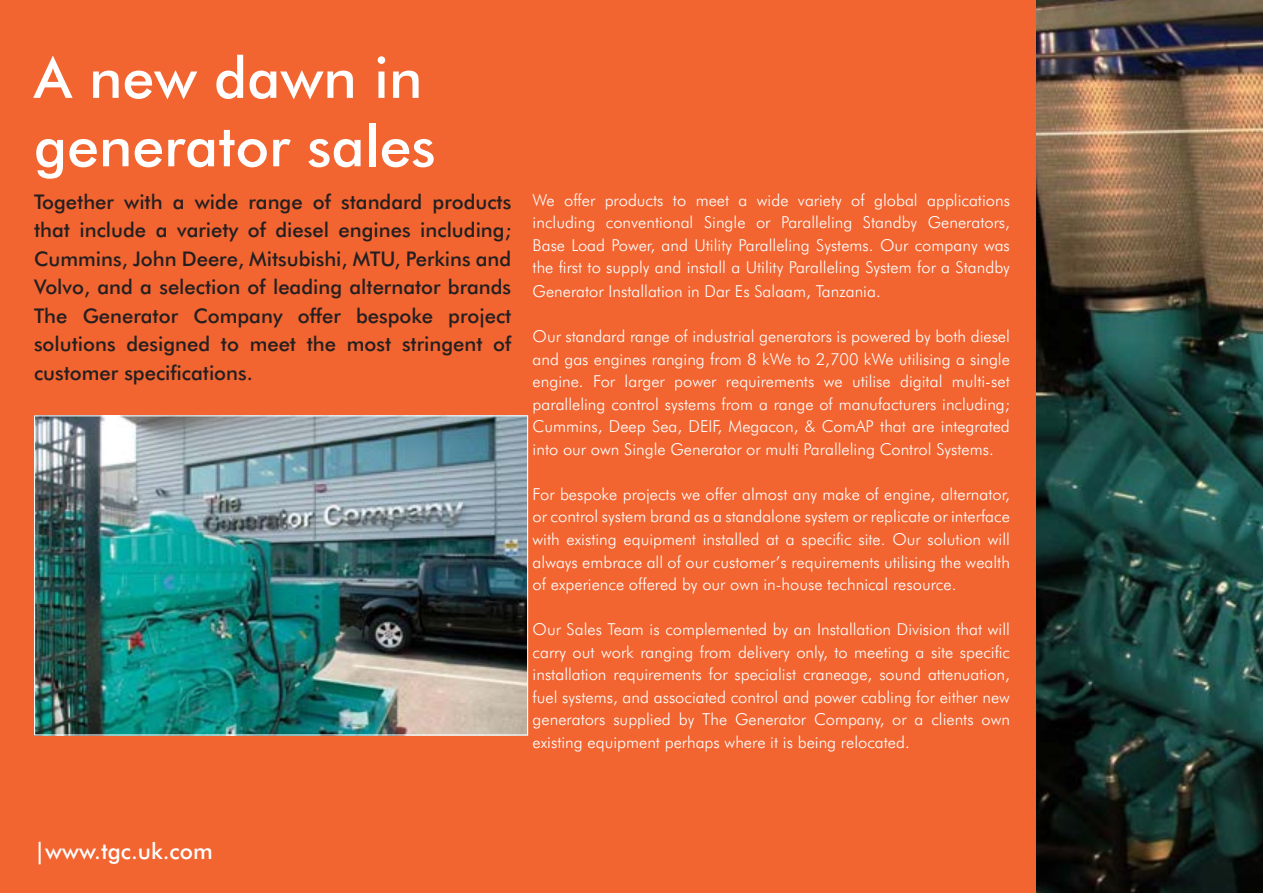
<style>
.page{position:relative;width:1263px;height:893px;background:#fff}
.page>*{position:absolute;margin:0;border:0;box-sizing:border-box;transform-origin:0 0}
.t1{font:500 57px/68.4px "Futura BT";color:#fff}
.t2{font:500 22.5px "Futura BT";color:#fff}
.t3{font:500 20.25px/28.5px "Futura BT";color:#231f20;text-align:justify}
.t4{font:300 16.5px/22.5px "Futura BT";color:#fff;text-align:justify}
</style>
<div class="page">
<div style="left:0;top:0;width:1046px;height:893px;background:#f26430"></div>
<img style="left:36px;top:417px;width:490px;height:316px">
<div style="left:34px;top:415px;width:494px;height:320px;border:1px solid #fff"></div>
<img style="left:1037px;top:0;width:226px;height:893px">
<h1 class="t1" style="left:34px;top:43px;width:403px">A new dawn in generator sales</h1>
<p class="t3" style="left:34px;top:187px;width:479px">Together with a wide range of standard products that include a variety of diesel engines including; Cummins, John Deere, Mitsubishi, MTU, Perkins and Volvo, and a selection of leading alternator brands The Generator Company offer bespoke project solutions designed to meet the most stringent of customer specifications.</p>
<p class="t4" style="left:533px;top:189px;width:479px">We offer products to meet a wide variety of global applications including conventional Single or Paralleling Standby Generators, Base Load Power, and Utility Paralleling Systems. Our company was the first to supply and install a Utility Paralleling System for a Standby</p>
<p class="t4" style="left:533px;top:280px;width:350px">Generator Installation in Dar Es Salaam, Tanzania.</p>
<p class="t4" style="left:533px;top:325px;width:479px">Our standard range of industrial generators is powered by both diesel and gas engines ranging from 8 kWe to 2,700 kWe utilising a single engine. For larger power requirements we utilise digital multi-set paralleling control systems from a range of manufacturers including; Cummins, Deep Sea, DEIF, Megacon, &amp; ComAP that are integrated into our own Single Generator or multi Paralleling Control Systems.</p>
<p class="t4" style="left:533px;top:483px;width:479px">For bespoke projects we offer almost any make of engine, alternator, or control system brand as a standalone system or replicate or interface with existing equipment installed at a specific site. Our solution will always embrace all of our customer’s requirements utilising the wealth of experience offered by our own in-house technical resource.</p>
<p class="t4" style="left:533px;top:618px;width:479px">Our Sales Team is complemented by an Installation Division that will carry out work ranging from delivery only, to meeting a site specific installation requirements for specialist craneage, sound attenuation, fuel systems, and associated control and power cabling for either new generators supplied by The Generator Company, or a clients own existing equipment perhaps where it is being relocated.</p>
<h2 class="t2" style="left:34px;top:837px;width:180px">|www.tgc.uk.com</h2>
</div>
